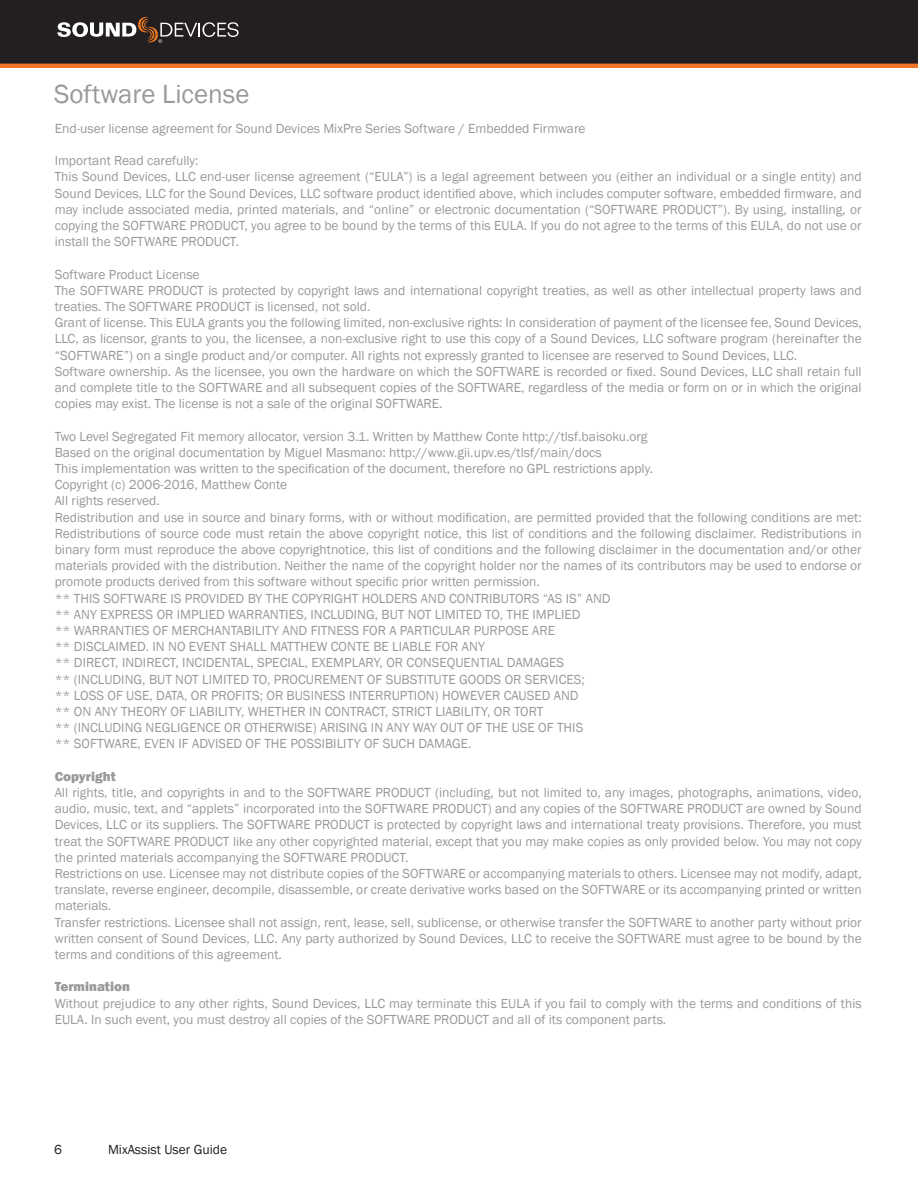
<style>
.page{position:relative;width:918px;height:1188px;background:#fff}
.page>*{position:absolute;margin:0;border:0;box-sizing:border-box;transform-origin:0 0}
.t1{font:27px "Franklin Gothic";color:#98999a}
.t2{font:13.5px/16.2px "Franklin Gothic";color:#98999a}
.t3{font:800 13.5px "Franklin Gothic";color:#98999a}
.t4{font:13.5px "Franklin Gothic";color:#231f20}
</style>
<div class="page">
<div style="left:0;top:0;width:918px;height:68px;background:#ee7625"></div>
<div style="left:0;top:0;width:918px;height:64px;background:#231f20"></div>
<svg style="left:57px;top:17px;width:182px;height:26px;background:#57504e"></svg>
<h1 class="t1" style="left:54px;top:77px;width:197px">Software License</h1>
<p class="t2" style="left:55px;top:120px;width:532px">End-user license agreement for Sound Devices MixPre Series Software / Embedded Firmware</p>
<p class="t2" style="left:55px;top:153px;width:809px">Important Read carefully:<br>This Sound Devices, LLC end-user license agreement (“EULA”) is a legal agreement between you (either an individual or a single entity) and Sound Devices, LLC for the Sound Devices, LLC software product identified above, which includes computer software, embedded firmware, and may include associated media, printed materials, and “online” or electronic documentation (“SOFTWARE PRODUCT”). By using, installing, or copying the SOFTWARE PRODUCT, you agree to be bound by the terms of this EULA. If you do not agree to the terms of this EULA, do not use or install the SOFTWARE PRODUCT.</p>
<p class="t2" style="left:55px;top:266px;width:809px">Software Product License<br>The SOFTWARE PRODUCT is protected by copyright laws and international copyright treaties, as well as other intellectual property laws and treaties. The SOFTWARE PRODUCT is licensed, not sold.<br>Grant of license. This EULA grants you the following limited, non-exclusive rights: In consideration of payment of the licensee fee, Sound Devices, LLC, as licensor, grants to you, the licensee, a non-exclusive right to use this copy of a Sound Devices, LLC software program (hereinafter the “SOFTWARE”) on a single product and/or computer. All rights not expressly granted to licensee are reserved to Sound Devices, LLC.<br>Software ownership. As the licensee, you own the hardware on which the SOFTWARE is recorded or fixed. Sound Devices, LLC shall retain full and complete title to the SOFTWARE and all subsequent copies of the SOFTWARE, regardless of the media or form on or in which the original copies may exist. The license is not a sale of the original SOFTWARE.</p>
<p class="t2" style="left:55px;top:428px;width:809px">Two Level Segregated Fit memory allocator, version 3.1. Written by Matthew Conte http://tlsf.baisoku.org<br>Based on the original documentation by Miguel Masmano: http://www.gii.upv.es/tlsf/main/docs<br>This implementation was written to the specification of the document, therefore no GPL restrictions apply.<br>Copyright (c) 2006-2016, Matthew Conte<br>All rights reserved.<br>Redistribution and use in source and binary forms, with or without modification, are permitted provided that the following conditions are met:<br>Redistributions of source code must retain the above copyright notice, this list of conditions and the following disclaimer. Redistributions in binary form must reproduce the above copyrightnotice, this list of conditions and the following disclaimer in the documentation and/or other materials provided with the distribution. Neither the name of the copyright holder nor the names of its contributors may be used to endorse or promote products derived from this software without specific prior written permission.<br>** THIS SOFTWARE IS PROVIDED BY THE COPYRIGHT HOLDERS AND CONTRIBUTORS “AS IS” AND<br>** ANY EXPRESS OR IMPLIED WARRANTIES, INCLUDING, BUT NOT LIMITED TO, THE IMPLIED<br>** WARRANTIES OF MERCHANTABILITY AND FITNESS FOR A PARTICULAR PURPOSE ARE<br>** DISCLAIMED. IN NO EVENT SHALL MATTHEW CONTE BE LIABLE FOR ANY<br>** DIRECT, INDIRECT, INCIDENTAL, SPECIAL, EXEMPLARY, OR CONSEQUENTIAL DAMAGES<br>** (INCLUDING, BUT NOT LIMITED TO, PROCUREMENT OF SUBSTITUTE GOODS OR SERVICES;<br>** LOSS OF USE, DATA, OR PROFITS; OR BUSINESS INTERRUPTION) HOWEVER CAUSED AND<br>** ON ANY THEORY OF LIABILITY, WHETHER IN CONTRACT, STRICT LIABILITY, OR TORT<br>** (INCLUDING NEGLIGENCE OR OTHERWISE) ARISING IN ANY WAY OUT OF THE USE OF THIS<br>** SOFTWARE, EVEN IF ADVISED OF THE POSSIBILITY OF SUCH DAMAGE.</p>
<p class="t3" style="left:55px;top:767px;width:62px">Copyright</p>
<p class="t2" style="left:55px;top:785px;width:809px">All rights, title, and copyrights in and to the SOFTWARE PRODUCT (including, but not limited to, any images, photographs, animations, video, audio, music, text, and “applets” incorporated into the SOFTWARE PRODUCT) and any copies of the SOFTWARE PRODUCT are owned by Sound Devices, LLC or its suppliers. The SOFTWARE PRODUCT is protected by copyright laws and international treaty provisions. Therefore, you must treat the SOFTWARE PRODUCT like any other copyrighted material, except that you may make copies as only provided below. You may not copy the printed materials accompanying the SOFTWARE PRODUCT.<br>Restrictions on use. Licensee may not distribute copies of the SOFTWARE or accompanying materials to others. Licensee may not modify, adapt, translate, reverse engineer, decompile, disassemble, or create derivative works based on the SOFTWARE or its accompanying printed or written materials.<br>Transfer restrictions. Licensee shall not assign, rent, lease, sell, sublicense, or otherwise transfer the SOFTWARE to another party without prior written consent of Sound Devices, LLC. Any party authorized by Sound Devices, LLC to receive the SOFTWARE must agree to be bound by the terms and conditions of this agreement.</p>
<p class="t3" style="left:55px;top:978px;width:77px">Termination</p>
<p class="t2" style="left:55px;top:995px;width:808px">Without prejudice to any other rights, Sound Devices, LLC may terminate this EULA if you fail to comply with the terms and conditions of this<br>EULA. In such event, you must destroy all copies of the SOFTWARE PRODUCT and all of its component parts.</p>
<p class="t4" style="left:54px;top:1141px;width:9px">6</p>
<p class="t4" style="left:108px;top:1141px;width:121px">MixAssist User Guide</p>
</div>
